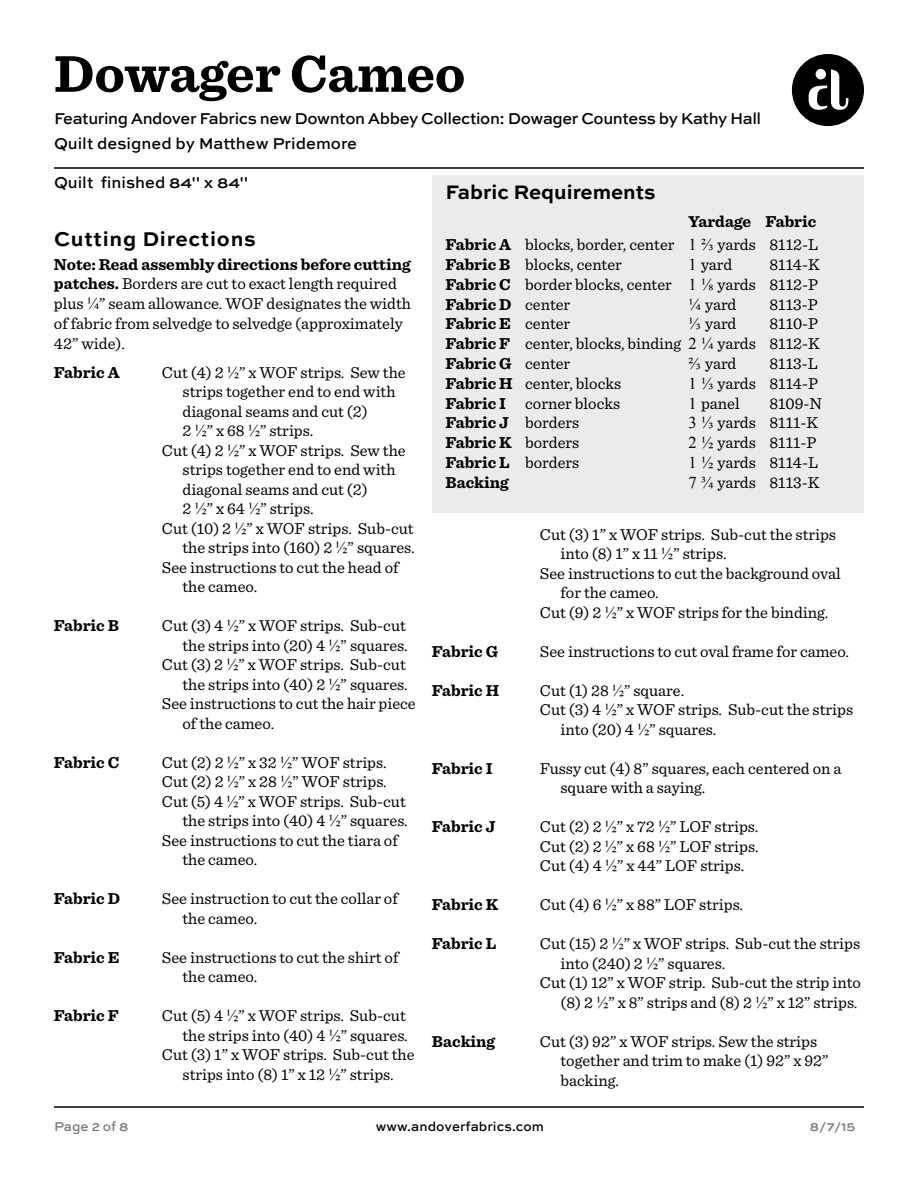
<style>
.page{position:relative;width:918px;height:1188px;background:#fff}
.page>*{position:absolute;margin:0;border:0;box-sizing:border-box;transform-origin:0 0}
.t1{font:700 54px "Sentinel";color:#000}
.t2{font:700 21px "Sweet Sans Pro";letter-spacing:.035em;color:#000}
.t3{font:700 20.55px "Sweet Sans Pro";color:#000}
.t4{font:16.5px/19.8px "Sentinel";color:#000}
.t5{font:700 16.5px/19.8px "Sentinel";color:#000}
.t6{font:500 16.5px/24px "Sweet Sans Pro";letter-spacing:-.025em;color:#000}
.t7{font:500 16.5px "Sweet Sans Pro";color:#000}
.t8{font:500 13.5px "Sweet Sans Pro";letter-spacing:.005em;color:#000}
.t9{font:500 13.5px "Sweet Sans Pro";color:#77787b}
.s1{font-family:"Times New Roman"}
.s2{font-weight:700}
</style>
<div class="page">
<div style="left:792px;top:54px;width:72px;height:72px;background:#000;border-radius:50%"></div>
<svg style="left:809px;top:69px;width:39px;height:41px"></svg>
<div style="left:816px;top:69px;width:10px;height:10px;background:#fff;border-radius:50%"></div>
<hr style="left:54px;top:1106px;width:810px;height:2px;background:#000">
<hr style="left:54px;top:167px;width:810px;height:2px;background:#000">
<div style="left:432px;top:176px;width:432px;height:337px;background:#ebebeb"></div>
<h1 class="t1" style="left:54px;top:31px;width:413px">Dowager Cameo</h1>
<p class="t6" style="left:54px;top:106px;width:709px">Featuring Andover Fabrics new Downton Abbey Collection: Dowager Countess by Kathy Hall<br>Quilt designed by Matthew Pridemore</p>
<p class="t7" style="left:54px;top:171px;width:196px">Quilt finished 84" x 84"</p>
<p class="t3" style="left:446px;top:176px;width:212px">Fabric Requirements</p>
<p class="t5" style="left:446px;top:234px;width:69px">Fabric A<br>Fabric B<br>Fabric C<br>Fabric D<br>Fabric E<br>Fabric F<br>Fabric G<br>Fabric H<br>Fabric I<br>Fabric J<br>Fabric K<br>Fabric L<br>Backing</p>
<p class="t5" style="left:688px;top:211px;width:129px">Yardage Fabric</p>
<p class="t2" style="left:54px;top:223px;width:203px">Cutting Directions</p>
<p class="t4" style="left:525px;top:234px;width:232px">blocks, border, center<br>blocks, center<br>border blocks, center<br>center<br>center<br>center, blocks, binding <span class="s1">2 ¼</span> yards center<br>center, blocks<br>corner blocks<br>borders<br>borders<br>borders</p>
<p class="t4" style="left:689px;top:234px;width:69px"><span class="s1">1 ⅔</span> yards<br><span class="s1">1</span> yard<br><span class="s1">1 ⅛</span> yards <span class="s1">¼</span> yard<br><span class="s1">⅓</span> yard</p>
<p class="t4" style="left:689px;top:353px;width:69px"><span class="s1">⅔</span> yard<br><span class="s1">1 ⅓</span> yards<br><span class="s1">1</span> panel<br><span class="s1">3 ⅓</span> yards<br><span class="s1">2 ½</span> yards<br><span class="s1">1 ½</span> yards<br><span class="s1">7 ¾</span> yards</p>
<p class="t4" style="left:769px;top:234px;width:54px">8112-L<br>8114-K<br>8112-P<br>8113-P<br>8110-P<br>8112-K<br>8113-L<br>8114-P<br>8109-N<br>8111-K<br>8111-P<br>8114-L<br>8113-K</p>
<p class="t4" style="left:54px;top:253px;width:358px"><span class="s2">Note: Read assembly directions before cutting patches.</span> Borders are cut to exact length required plus <span class="s1">¼</span>” seam allowance. WOF designates the width of fabric from selvedge to selvedge (approximately 42” wide).</p>
<p class="t5" style="left:54px;top:362px;width:67px">Fabric A</p>
<p class="t4" style="left:162px;top:361px;width:245px">Cut (4) 2 <span class="s1">½</span>” x WOF strips. Sew the</p>
<p class="t4" style="left:183px;top:381px;width:215px">strips together end to end with</p>
<p class="t4" style="left:183px;top:400px;width:187px">diagonal seams and cut (2)</p>
<p class="t4" style="left:183px;top:420px;width:132px">2 <span class="s1">½</span>” x 68 <span class="s1">½</span>” strips.</p>
<p class="t4" style="left:162px;top:439px;width:245px">Cut (4) 2 <span class="s1">½</span>” x WOF strips. Sew the</p>
<p class="t4" style="left:183px;top:459px;width:215px">strips together end to end with</p>
<p class="t4" style="left:183px;top:478px;width:187px">diagonal seams and cut (2)</p>
<p class="t4" style="left:183px;top:498px;width:133px">2 <span class="s1">½</span>” x 64 <span class="s1">½</span>” strips.</p>
<p class="t4" style="left:162px;top:517px;width:253px">Cut (10) 2 <span class="s1">½</span>” x WOF strips. Sub-cut</p>
<p class="t4" style="left:183px;top:537px;width:234px">the strips into (160) 2 <span class="s1">½</span>” squares.</p>
<p class="t4" style="left:162px;top:556px;width:238px">See instructions to cut the head of</p>
<p class="t4" style="left:183px;top:576px;width:76px">the cameo.</p>
<p class="t5" style="left:54px;top:615px;width:66px">Fabric B</p>
<p class="t4" style="left:162px;top:615px;width:245px">Cut (3) 4 <span class="s1">½</span>” x WOF strips. Sub-cut</p>
<p class="t4" style="left:183px;top:634px;width:227px">the strips into (20) 4 <span class="s1">½</span>” squares.</p>
<p class="t4" style="left:162px;top:654px;width:245px">Cut (3) 2 <span class="s1">½</span>” x WOF strips. Sub-cut</p>
<p class="t4" style="left:183px;top:673px;width:227px">the strips into (40) 2 <span class="s1">½</span>” squares.</p>
<p class="t4" style="left:162px;top:693px;width:255px">See instructions to cut the hair piece</p>
<p class="t4" style="left:183px;top:712px;width:93px">of the cameo.</p>
<p class="t5" style="left:54px;top:752px;width:67px">Fabric C</p>
<p class="t4" style="left:162px;top:751px;width:226px">Cut (2) 2 <span class="s1">½</span>” x 32 <span class="s1">½</span>” WOF strips.</p>
<p class="t4" style="left:162px;top:771px;width:226px">Cut (2) 2 <span class="s1">½</span>” x 28 <span class="s1">½</span>” WOF strips.</p>
<p class="t4" style="left:162px;top:790px;width:245px">Cut (5) 4 <span class="s1">½</span>” x WOF strips. Sub-cut</p>
<p class="t4" style="left:183px;top:810px;width:227px">the strips into (40) 4 <span class="s1">½</span>” squares.</p>
<p class="t4" style="left:162px;top:829px;width:237px">See instructions to cut the tiara of</p>
<p class="t4" style="left:183px;top:849px;width:76px">the cameo.</p>
<p class="t5" style="left:54px;top:888px;width:68px">Fabric D</p>
<p class="t4" style="left:183px;top:888px;width:217px;text-indent:-21px">See instruction to cut the collar of the cameo.</p>
<p class="t5" style="left:54px;top:947px;width:67px">Fabric E</p>
<p class="t4" style="left:183px;top:946px;width:218px;text-indent:-21px">See instructions to cut the shirt of the cameo.</p>
<p class="t5" style="left:54px;top:1005px;width:66px">Fabric F</p>
<p class="t4" style="left:162px;top:1005px;width:245px">Cut (5) 4 <span class="s1">½</span>” x WOF strips. Sub-cut</p>
<p class="t4" style="left:183px;top:1024px;width:227px">the strips into (40) 4 <span class="s1">½</span>” squares.</p>
<p class="t4" style="left:162px;top:1044px;width:254px">Cut (3) 1” x WOF strips. Sub-cut the</p>
<p class="t4" style="left:183px;top:1063px;width:213px">strips into (8) 1” x 12 <span class="s1">½</span>” strips.</p>
<p class="t4" style="left:540px;top:523px;width:298px">Cut (3) 1” x WOF strips. Sub-cut the strips</p>
<p class="t4" style="left:561px;top:543px;width:168px">into (8) 1” x 11 <span class="s1">½</span>” strips.</p>
<p class="t4" style="left:540px;top:562px;width:302px">See instructions to cut the background oval</p>
<p class="t4" style="left:561px;top:582px;width:100px">for the cameo.</p>
<p class="t4" style="left:540px;top:601px;width:290px">Cut (9) 2 <span class="s1">½</span>” x WOF strips for the binding.</p>
<p class="t5" style="left:432px;top:641px;width:68px">Fabric G</p>
<p class="t4" style="left:540px;top:640px;width:311px">See instructions to cut oval frame for cameo.</p>
<p class="t5" style="left:432px;top:680px;width:69px">Fabric H</p>
<p class="t4" style="left:540px;top:679px;width:146px">Cut (1) 28 <span class="s1">½</span>” square.</p>
<p class="t4" style="left:540px;top:699px;width:315px">Cut (3) 4 <span class="s1">½</span>” x WOF strips. Sub-cut the strips</p>
<p class="t4" style="left:561px;top:718px;width:157px">into (20) 4 <span class="s1">½</span>” squares.</p>
<p class="t5" style="left:432px;top:758px;width:62px">Fabric I</p>
<p class="t4" style="left:561px;top:758px;width:282px;text-indent:-21px">Fussy cut (4) 8” squares, each centered on a square with a saying.</p>
<p class="t5" style="left:432px;top:816px;width:65px">Fabric J</p>
<p class="t4" style="left:540px;top:816px;width:220px;text-align:justify">Cut (2) 2 <span class="s1">½</span>” x 72 <span class="s1">½</span>” LOF strips.<br>Cut (2) 2 <span class="s1">½</span>” x 68 <span class="s1">½</span>” LOF strips.<br>Cut (4) 4 <span class="s1">½</span>” x 44” LOF strips.</p>
<p class="t5" style="left:432px;top:894px;width:68px">Fabric K</p>
<p class="t4" style="left:540px;top:894px;width:205px">Cut (4) 6 <span class="s1">½</span>” x 88” LOF strips.</p>
<p class="t5" style="left:432px;top:933px;width:66px">Fabric L</p>
<p class="t4" style="left:540px;top:933px;width:322px">Cut (15) 2 <span class="s1">½</span>” x WOF strips. Sub-cut the strips</p>
<p class="t4" style="left:561px;top:952px;width:166px">into (240) 2 <span class="s1">½</span>” squares.</p>
<p class="t4" style="left:540px;top:972px;width:322px">Cut (1) 12” x WOF strip. Sub-cut the strip into</p>
<p class="t4" style="left:561px;top:991px;width:298px">(8) 2 <span class="s1">½</span>” x 8” strips and (8) 2 <span class="s1">½</span>” x 12” strips.</p>
<p class="t5" style="left:432px;top:1031px;width:65px">Backing</p>
<p class="t4" style="left:561px;top:1031px;width:270px;text-indent:-21px">Cut (3) 92” x WOF strips. Sew the strips together and trim to make (1) 92” x 92” backing.</p>
<p class="t9" style="left:54px;top:1116px;width:76px">Page 2 of 8</p>
<p class="t8" style="left:376px;top:1117px;width:170px">www.andoverfabrics.com</p>
<p class="t9" style="left:810px;top:1117px;width:47px">8/7/15</p>
</div>
